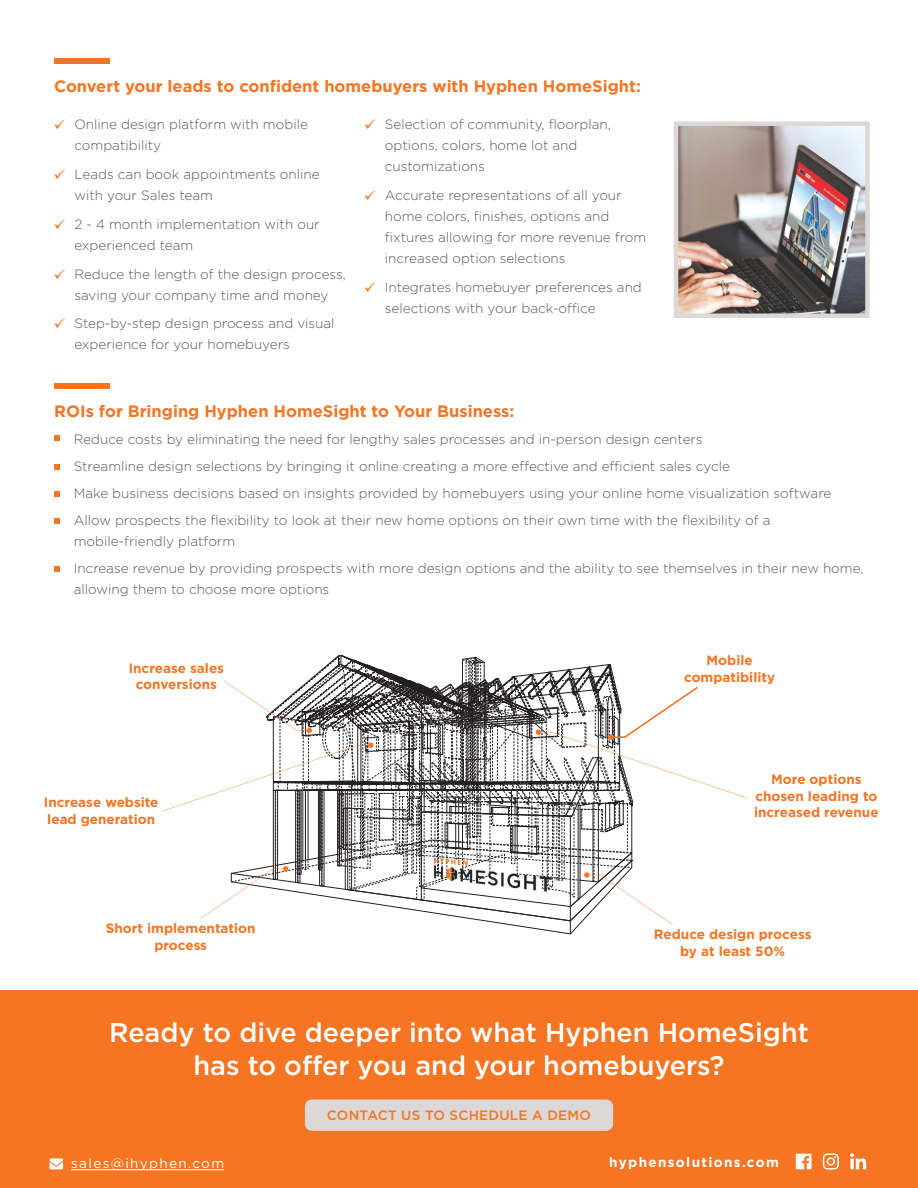
<style>
.page{position:relative;width:918px;height:1188px;background:#fff}
.page>*{position:absolute;margin:0;border:0;box-sizing:border-box;transform-origin:0 0}
.t1{font:500 27px/33px "Gotham";color:#fff;text-align:center}
.t2{font:700 16.5px "Gotham";color:#f57523}
.t3{font:300 13.5px/21px "Gotham";color:#57585a}
.t4{font:700 13.5px/16.5px "Gotham";color:#f57523;text-align:center}
.t5{font:500 13.5px "Gotham";letter-spacing:.02em;color:#f57523}
.t6{font:700 13.5px "Gotham";letter-spacing:.1em;color:#fff}
.t7{font:13.5px "Gotham";letter-spacing:.1em;color:#fff}
.s1{font-family:"Guifxv 2 Transports";font-weight:400;color:#f47521}
</style>
<div class="page">
<div style="left:0;top:990px;width:918px;height:198px;background:#f57523"></div>
<svg style="left:162px;top:655px;width:586px;height:279px"></svg>
<svg style="left:54px;top:435px;width:6px;height:6px"></svg>
<svg style="left:54px;top:464px;width:6px;height:6px"></svg>
<svg style="left:54px;top:491px;width:6px;height:6px"></svg>
<svg style="left:54px;top:518px;width:6px;height:6px"></svg>
<svg style="left:54px;top:566px;width:6px;height:6px"></svg>
<div style="left:54px;top:58px;width:55px;height:6px;background:#f57523"></div>
<div style="left:54px;top:383px;width:55px;height:6px;background:#f57523"></div>
<svg style="left:850px;top:1153px;width:16px;height:16px"></svg>
<svg style="left:823px;top:1153px;width:16px;height:17px"></svg>
<svg style="left:796px;top:1154px;width:16px;height:15px"></svg>
<div style="left:305px;top:1100px;width:308px;height:31px;background:#dcd8d7;border-radius:7px"></div>
<hr style="left:71px;top:1170px;width:153px;height:1px;background:#fff">
<svg style="left:49px;top:1158px;width:14px;height:11px"></svg>
<img style="left:404px;top:858px;width:167px;height:42px">
<img style="left:679px;top:126px;width:186px;height:187px">
<div style="left:674px;top:121px;width:196px;height:197px;border:4px solid #dcd8d7"></div>
<p class="t2" style="left:54px;top:75px;width:588px">Convert your leads to confident homebuyers with Hyphen HomeSight:</p>
<p class="t3" style="left:74px;top:114px;width:235px;text-indent:-20px"><span class="s1">Z</span> Online design platform with mobile compatibility</p>
<p class="t3" style="left:74px;top:163px;width:247px;text-indent:-20px"><span class="s1">Z</span> Leads can book appointments online with your Sales team</p>
<p class="t3" style="left:74px;top:213px;width:247px;text-indent:-20px"><span class="s1">Z</span> 2 - 4 month implementation with our experienced team</p>
<p class="t3" style="left:54px;top:263px;width:293px;text-align:center"><span class="s1">Z</span> Reduce the length of the design process, saving your company time and money</p>
<p class="t3" style="left:74px;top:313px;width:262px;text-indent:-20px"><span class="s1">Z</span> Step-by-step design process and visual experience for your homebuyers</p>
<p class="t3" style="left:385px;top:114px;width:228px;text-indent:-20px"><span class="s1">Z</span> Selection of community, floorplan, options, colors, home lot and customizations</p>
<p class="t3" style="left:385px;top:184px;width:263px;text-indent:-20px"><span class="s1">Z</span> Accurate representations of all your home colors, finishes, options and fixtures allowing for more revenue from increased option selections</p>
<p class="t3" style="left:385px;top:276px;width:259px;text-indent:-20px"><span class="s1">Z</span> Integrates homebuyer preferences and selections with your back-office</p>
<p class="t2" style="left:54px;top:401px;width:462px">ROIs for Bringing Hyphen HomeSight to Your Business:</p>
<p class="t3" style="left:74px;top:429px;width:631px">Reduce costs by eliminating the need for lengthy sales processes and in-person design centers</p>
<p class="t3" style="left:74px;top:456px;width:658px">Streamline design selections by bringing it online creating a more effective and efficient sales cycle</p>
<p class="t3" style="left:74px;top:483px;width:759px">Make business decisions based on insights provided by homebuyers using your online home visualization software</p>
<p class="t3" style="left:74px;top:510px;width:698px">Allow prospects the flexibility to look at their new home options on their own time with the flexibility of a mobile-friendly platform</p>
<p class="t3" style="left:74px;top:558px;width:791px">Increase revenue by providing prospects with more design options and the ability to see themselves in their new home, allowing them to choose more options</p>
<p class="t4" style="left:129px;top:660px;width:97px">Increase sales conversions</p>
<p class="t4" style="left:44px;top:794px;width:116px;text-align:left">Increase website lead generation</p>
<p class="t4" style="left:106px;top:920px;width:151px">Short implementation process</p>
<p class="t4" style="left:707px;top:652px;width:48px">Mobile</p>
<p class="t4" style="left:684px;top:668px;width:93px">compatibility</p>
<p class="t4" style="left:754px;top:771px;width:126px">More options chosen leading to increased revenue</p>
<p class="t4" style="left:654px;top:926px;width:159px">Reduce design process by at least 50%</p>
<p class="t1" style="left:109px;top:1016px;width:701px">Ready to dive deeper into what Hyphen HomeSight has to offer you and your homebuyers?</p>
<p class="t7" style="left:71px;top:1155px;width:154px">sales@ihyphen.com</p>
<p class="t5" style="left:327px;top:1106px;width:266px">CONTACT US TO SCHEDULE A DEMO</p>
<p class="t6" style="left:609px;top:1153px;width:171px">hyphensolutions.com</p>
</div>
